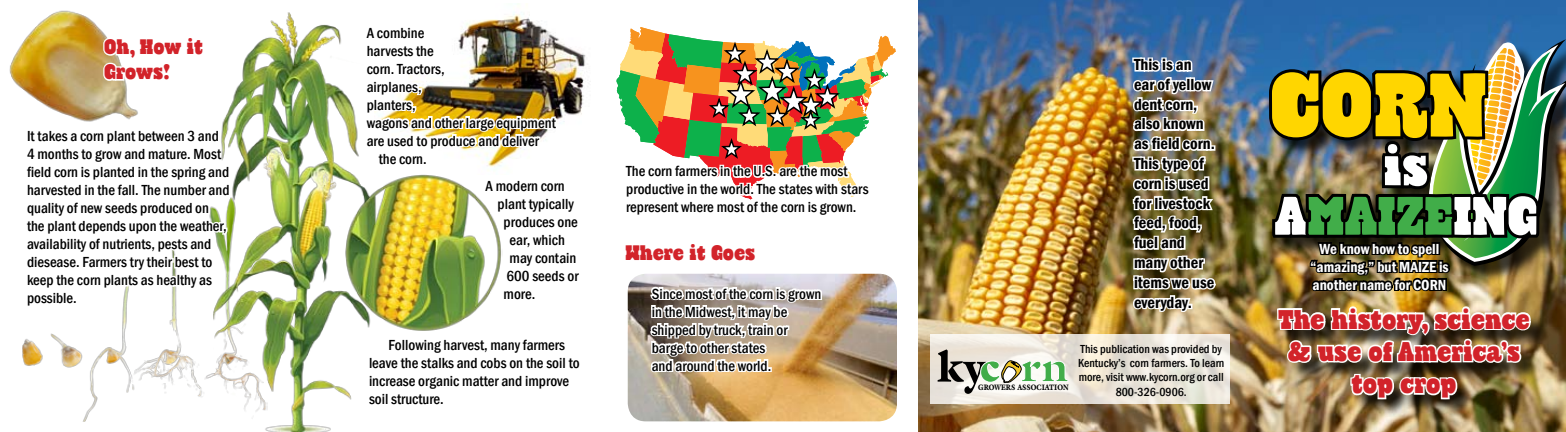
<style>
.page{position:relative;width:1566px;height:432px;background:#fff}
.page>*{position:absolute;margin:0;border:0;box-sizing:border-box;transform-origin:0 0}
.t1{font:90px "Cowboyslang";color:#ffd600}
.t2{font:54px/49.5px "Cowboyslang";color:#fff;text-align:center}
.t3{font:27px/32.4px "Cowboyslang";color:#d2232a;text-align:center}
.t4{font:21px/25.2px "Cowboyslang";color:#d2232a}
.t5{font:600 condensed 16.5px/19.8px "Franklin Gothic";color:#000}
.t6{font:500 condensed 15px/18px "Franklin Gothic";color:#000}
.t7{font:600 condensed 15px/18px "Franklin Gothic";color:#fff;text-align:center}
.t8{font:500 condensed 12px/14.4px "Franklin Gothic";color:#000;text-align:center}
.t9{font:900 7.8px "Galliard Std";color:#000;scale:.85 1}
.s1{color:#41ad49}
</style>
<div class="page">
<img style="left:918px;top:0;width:648px;height:432px">
<img style="left:1542px;top:52px;width:24px;height:206px">
<div style="left:1279px;top:309px;width:270px;height:108px;background:#000;opacity:.75"></div>
<img style="left:1131px;top:56px;width:86px;height:269px">
<svg style="left:930px;top:334px;width:300px;height:70px;background:#ece6dc"></svg>
<svg style="left:938px;top:349px;width:131px;height:45px"></svg>
<img style="left:23px;top:311px;width:191px;height:110px">
<img style="left:9px;top:10px;width:129px;height:112px">
<svg style="left:122px;top:206px;width:92px;height:105px"></svg>
<svg style="left:102px;top:35px;width:36px;height:48px"></svg>
<img style="left:214px;top:13px;width:145px;height:419px">
<img style="left:508px;top:14px;width:78px;height:108px">
<img style="left:374px;top:17px;width:185px;height:150px">
<img style="left:628px;top:274px;width:269px;height:147px">
<svg style="left:648px;top:279px;width:176px;height:104px"></svg>
<img style="left:344px;top:173px;width:157px;height:159px">
<svg style="left:616px;top:27px;width:280px;height:173px"></svg>
<img style="left:1266px;top:40px;width:276px;height:392px">
<h3 class="t4" style="left:104px;top:34px;width:100px">Oh, How it<br>Grows!</h3>
<p class="t6" style="left:27px;top:127px;width:204px">It takes a corn plant between 3 and<br>4 months to grow and mature. Most field corn is planted in the spring and harvested in the fall. The number and quality of new seeds produced on the plant depends upon the weather, availability of nutrients, pests and diesease. Farmers try their best to keep the corn plants as healthy as possible.</p>
<p class="t6" style="left:367px;top:23px;width:59px">A combine</p>
<p class="t6" style="left:367px;top:41px;width:69px">harvests the</p>
<p class="t6" style="left:367px;top:59px;width:79px">corn. Tractors,</p>
<p class="t6" style="left:367px;top:77px;width:56px">airplanes,</p>
<p class="t6" style="left:367px;top:95px;width:51px">planters,</p>
<p class="t6" style="left:367px;top:113px;width:190px">wagons and other large equipment</p>
<p class="t6" style="left:367px;top:131px;width:174px">are used to produce and deliver</p>
<p class="t6" style="left:379px;top:149px;width:50px">the corn.</p>
<p class="t6" style="left:486px;top:177px;width:81px">A modern corn</p>
<p class="t6" style="left:498px;top:195px;width:78px">plant typically</p>
<p class="t6" style="left:504px;top:213px;width:76px">produces one</p>
<p class="t6" style="left:510px;top:231px;width:57px">ear, which</p>
<p class="t6" style="left:510px;top:249px;width:68px">may contain</p>
<p class="t6" style="left:507px;top:267px;width:73px">600 seeds or</p>
<p class="t6" style="left:504px;top:285px;width:33px">more.</p>
<p class="t6" style="left:369px;top:335px;width:212px;text-indent:20px">Following harvest, many farmers leave the stalks and cobs on the soil to increase organic matter and improve soil structure.</p>
<p class="t6" style="left:626px;top:162px;width:244px">The corn farmers in the U.S. are the most productive in the world. The states with stars represent where most of the corn is grown.</p>
<h3 class="t4" style="left:626px;top:239px;width:131px">Where it Goes</h3>
<p class="t6" style="left:652px;top:284px;width:171px">Since most of the corn is grown in the Midwest, it may be shipped by truck, train or barge to other states<br>and around the world.</p>
<p class="t5" style="left:1134px;top:54px;width:82px">This is an ear of yellow dent corn, also known as field corn.<br>This type of corn is used for livestock feed, food, fuel and many other items we use everyday.</p>
<p class="t9" style="left:978px;top:382px;width:108px">GROWERS ASSOCIATION</p>
<p class="t8" style="left:1078px;top:341px;width:148px">This publication was provided by<br>Kentucky’s corn farmers. To learn more, visit www.kycorn.org or call<br>800-326-0906.</p>
<h1 class="t1" style="left:1270px;top:43px;width:219px">CORN</h1>
<h2 class="t2" style="left:1274px;top:141px;width:262px">is<br>A<span class="s1">MAIZE</span>ING</h2>
<p class="t7" style="left:1310px;top:239px;width:140px">We know how to spell “amazing,” but MAIZE is another name for CORN</p>
<h3 class="t3" style="left:1278px;top:302px;width:253px">The history, science &amp; use of America’s top crop</h3>
</div>
